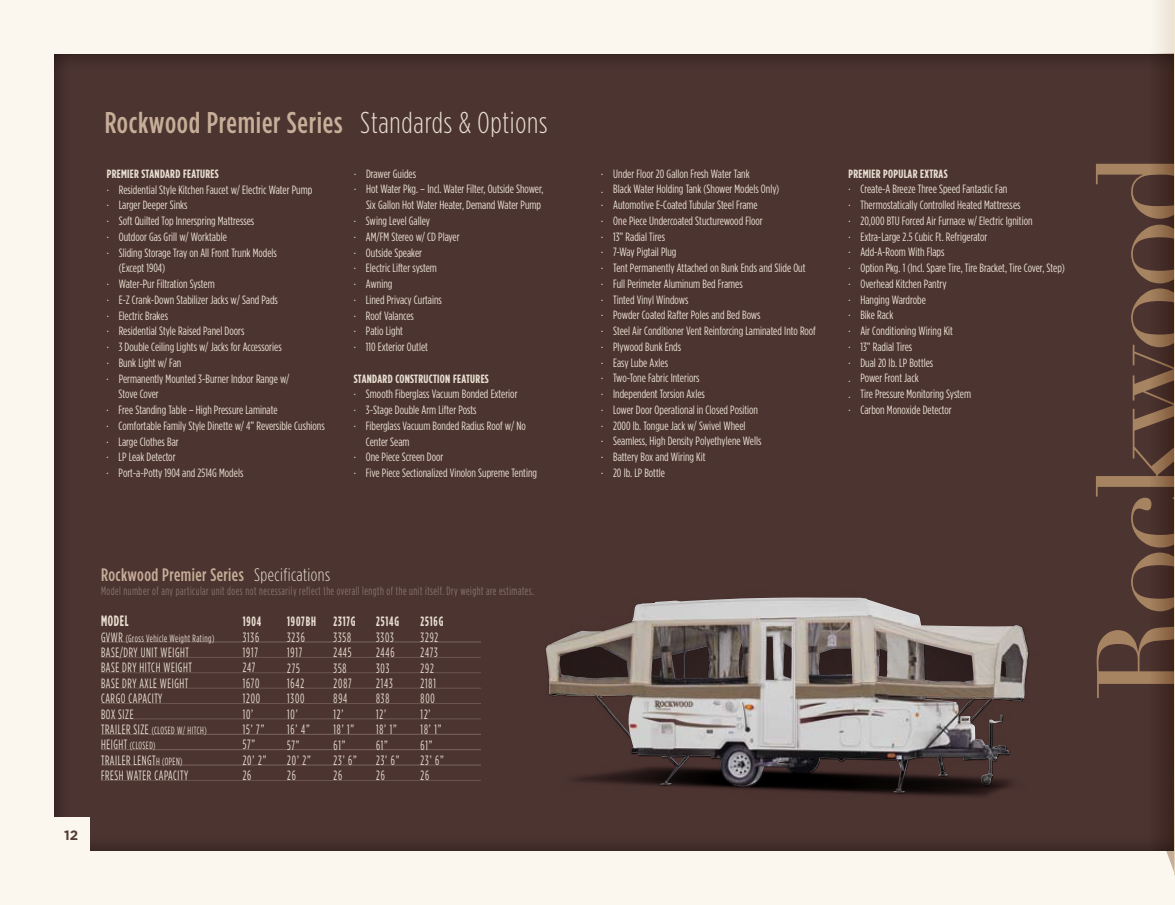
<style>
.page{position:relative;width:1175px;height:905px;background:#fff}
.page>*{position:absolute;margin:0;border:0;box-sizing:border-box;transform-origin:0 0}
.t1{font:126px "Didot";letter-spacing:-.05em;color:#a68462}
.t2{font:500 30px "Gotham Condensed";letter-spacing:.025em;color:#c7ae98}
.t3{font:500 18px "Gotham Condensed";letter-spacing:.025em;color:#c7ae98}
.t4{font:700 15px "Gotham Condensed";letter-spacing:.05em;color:#e9e0d1;scale:.85 1}
.t5{font:13.5px/15.5px "Gotham Condensed";letter-spacing:.06em;color:#e9e0d1;scale:.85 1}
.t6{font:700 13.5px "Gotham Condensed";letter-spacing:.075em;color:#e9e0d1;scale:.85 1}
.t7{font:700 13.5px "Gotham";color:#523d34}
.t8{font:12px/15.8px "Gotham Condensed";color:#e9e0d1}
.t9{font:12px "Gotham Condensed";letter-spacing:.05em;color:#88766e;scale:.85 1}
.t10{font:700 12px "Gotham Condensed";letter-spacing:.025em;color:#e9e0d1}
.t11{font:10.5px/15.3px "Gotham Condensed";letter-spacing:.05em;color:#e9e0d1;scale:.85 1}
.s1{font-weight:300;color:#e9e0d1}
.s2{font-size:13.5px}
.s3{font-size:10.5px}
</style>
<div class="page">
<div style="left:0;top:0;width:1174px;height:904px;background:#fbf7ef"></div>
<svg style="left:1155px;top:850px;width:19px;height:22px"></svg>
<div style="left:54px;top:54px;width:1120px;height:796px;background:#4c3431"></div>
<div style="left:1148px;top:0;width:26px;height:850px;background:#f4ede3"></div>
<div style="left:1147px;top:54px;width:27px;height:796px;background:#432c27"></div>
<div style="left:54px;top:54px;width:17px;height:797px;background:#452f2c"></div>
<div style="left:54px;top:834px;width:1120px;height:16px;background:#46302d"></div>
<div style="left:54px;top:54px;width:1120px;height:17px;background:#452f2c"></div>
<img style="left:545px;top:597px;width:484px;height:200px">
<img style="left:546px;top:597px;width:236px;height:191px">
<svg style="left:1174px;top:548px;width:1px;height:326px"></svg>
<hr style="left:101px;top:641px;width:380px;height:1px;background:#79665e">
<hr style="left:101px;top:657px;width:380px;height:1px;background:#6b574f">
<hr style="left:101px;top:672px;width:380px;height:1px;background:#6b574f">
<hr style="left:101px;top:687px;width:380px;height:1px;background:#6b574f">
<hr style="left:101px;top:703px;width:380px;height:1px;background:#6b574f">
<hr style="left:101px;top:718px;width:380px;height:1px;background:#6b574f">
<hr style="left:101px;top:734px;width:380px;height:1px;background:#79665e">
<hr style="left:101px;top:749px;width:380px;height:1px;background:#79665e">
<hr style="left:101px;top:764px;width:380px;height:1px;background:#79665e">
<hr style="left:101px;top:780px;width:380px;height:1px;background:#6b574f">
<div style="left:53px;top:817px;width:36px;height:34px;background:#fbf7ef"></div>
<h2 class="t2" style="left:105px;top:106px;width:444px">Rockwood Premier Series <span class="s1">Standards &amp; Options</span></h2>
<p class="t10" style="left:107px;top:167px;width:113px">PREMIER STANDARD FEATURES</p>
<p class="t8" style="left:107px;top:181px;width:207px">· Residential Style Kitchen Faucet w/ Electric Water Pump</p>
<p class="t8" style="left:107px;top:197px;width:82px">· Larger Deeper Sinks</p>
<p class="t8" style="left:107px;top:213px;width:149px">· Soft Quilted Top Innerspring Mattresses</p>
<p class="t8" style="left:107px;top:228px;width:122px">· Outdoor Gas Grill w/ Worktable</p>
<p class="t8" style="left:107px;top:244px;width:172px">· Sliding Storage Tray on All Front Trunk Models</p>
<p class="t8" style="left:119px;top:260px;width:48px">(Except 1904)</p>
<p class="t8" style="left:107px;top:276px;width:109px">· Water-Pur Filtration System</p>
<p class="t8" style="left:107px;top:291px;width:173px">· E-Z Crank-Down Stabilizer Jacks w/ Sand Pads</p>
<p class="t8" style="left:107px;top:307px;width:63px">· Electric Brakes</p>
<p class="t8" style="left:107px;top:323px;width:139px">· Residential Style Raised Panel Doors</p>
<p class="t8" style="left:107px;top:339px;width:176px">· 3 Double Ceiling Lights w/ Jacks for Accessories</p>
<p class="t8" style="left:107px;top:354px;width:76px">· Bunk Light w/ Fan</p>
<p class="t8" style="left:107px;top:370px;width:184px">· Permanently Mounted 3-Burner Indoor Range w/</p>
<p class="t8" style="left:119px;top:386px;width:42px">Stove Cover</p>
<p class="t8" style="left:107px;top:402px;width:172px">· Free Standing Table – High Pressure Laminate</p>
<p class="t8" style="left:107px;top:417px;width:220px">· Comfortable Family Style Dinette w/ 4” Reversible Cushions</p>
<p class="t8" style="left:107px;top:433px;width:74px">· Large Clothes Bar</p>
<p class="t8" style="left:107px;top:449px;width:70px">· LP Leak Detector</p>
<p class="t8" style="left:107px;top:465px;width:138px">· Port-a-Potty 1904 and 2514G Models</p>
<p class="t8" style="left:354px;top:165px;width:64px">· Drawer Guides</p>
<p class="t8" style="left:354px;top:181px;width:191px">· Hot Water Pkg. – Incl. Water Filter, Outside Shower,</p>
<p class="t8" style="left:366px;top:197px;width:176px">Six Gallon Hot Water Heater, Demand Water Pump</p>
<p class="t8" style="left:354px;top:213px;width:77px">· Swing Level Galley</p>
<p class="t8" style="left:354px;top:228px;width:107px">· AM/FM Stereo w/ CD Player</p>
<p class="t8" style="left:354px;top:244px;width:70px">· Outside Speaker</p>
<p class="t8" style="left:354px;top:260px;width:84px">· Electric Lifter system</p>
<p class="t8" style="left:354px;top:276px;width:40px">· Awning</p>
<p class="t8" style="left:354px;top:291px;width:89px">· Lined Privacy Curtains</p>
<p class="t8" style="left:354px;top:307px;width:62px">· Roof Valances</p>
<p class="t8" style="left:354px;top:323px;width:50px">· Patio Light</p>
<p class="t8" style="left:354px;top:339px;width:75px">· 110 Exterior Outlet</p>
<p class="t10" style="left:354px;top:371px;width:10px">STANDARD</p>
<p class="t10" style="left:395px;top:371px;width:10px">CONSTRUCTION</p>
<p class="t10" style="left:453px;top:371px;width:10px">FEATURES</p>
<p class="t8" style="left:354px;top:386px;width:165px">· Smooth Fiberglass Vacuum Bonded Exterior</p>
<p class="t8" style="left:354px;top:402px;width:124px">· 3-Stage Double Arm Lifter Posts</p>
<p class="t8" style="left:354px;top:417px;width:173px">· Fiberglass Vacuum Bonded Radius Roof w/ No</p>
<p class="t8" style="left:366px;top:433px;width:45px">Center Seam</p>
<p class="t8" style="left:354px;top:449px;width:91px">· One Piece Screen Door</p>
<p class="t8" style="left:354px;top:465px;width:185px">· Five Piece Sectionalized Vinolon Supreme Tenting</p>
<p class="t7" style="left:64px;top:827px;width:15px">12</p>
<h3 class="t3" style="left:101px;top:565px;width:230px">Rockwood Premier Series <span class="s1">Specifications</span></h3>
<p class="t9" style="left:101px;top:584px;width:511px">Model number of any particular unit does not necessarily reflect the overall length of the unit itself. Dry weight are estimates.</p>
<p class="t4" style="left:101px;top:612px;width:34px">MODEL</p>
<p class="t11" style="left:101px;top:630px;width:135px"><span class="s2">GVWR</span> (Gross Vehicle Weight Rating)</p>
<p class="t5" style="left:101px;top:644px;width:108px">BASE/DRY UNIT WEIGHT<br>BASE DRY HITCH WEIGHT<br>BASE DRY AXLE WEIGHT<br>CARGO CAPACITY<br>BOX SIZE</p>
<p class="t11" style="left:101px;top:722px;width:126px"><span class="s2">TRAILER SIZE</span> (CLOSED W/ HITCH)<br><span class="s2">HEIGHT</span> (CLOSED)</p>
<p class="t5" style="left:101px;top:752px;width:104px">TRAILER LENGT<span class="s3">H (OPEN)<br></span>FRESH WATER CAPACITY</p>
<p class="t6" style="left:243px;top:614px;width:23px">1904</p>
<p class="t5" style="left:243px;top:629px;width:29px">3136<br>1917<br>247<br>1670<br>1200<br>10’<br>15’ 7”<br>57”<br>20’ 2”<br>26</p>
<p class="t6" style="left:287px;top:614px;width:35px">1907BH</p>
<p class="t5" style="left:287px;top:629px;width:29px">3236<br>1917<br>275<br>1642<br>1300<br>10’<br>16’ 4”<br>57”<br>20’ 2”<br>26</p>
<p class="t6" style="left:333px;top:614px;width:27px">2317G</p>
<p class="t5" style="left:333px;top:629px;width:29px">3358<br>2445<br>358<br>2087<br>894<br>12’<br>18’ 1”<br>61”<br>23’ 6”<br>26</p>
<p class="t6" style="left:376px;top:614px;width:28px">2514G</p>
<p class="t5" style="left:376px;top:629px;width:29px">3303<br>2446<br>303<br>2143<br>838<br>12’<br>18’ 1”<br>61”<br>23’ 6”<br>26</p>
<p class="t6" style="left:420px;top:614px;width:28px">2516G</p>
<p class="t5" style="left:420px;top:629px;width:29px">3292<br>2473<br>292<br>2181<br>800<br>12’<br>18’ 1”<br>61”<br>23’ 6”<br>26</p>
<p class="t8" style="left:601px;top:165px;width:216px">· Under Floor 20 Gallon Fresh Water Tank<br>. Black Water Holding Tank (Shower Models Only)<br>· Automotive E-Coated Tubular Steel Frame<br>· One Piece Undercoated Stucturewood Floor<br>· 13” Radial Tires<br>· 7-Way Pigtail Plug<br>· Tent Permanently Attached on Bunk Ends and Slide Out<br>· Full Perimeter Aluminum Bed Frames<br>· Tinted Vinyl Windows<br>· Powder Coated Rafter Poles and Bed Bows<br>· Steel Air Conditioner Vent Reinforcing Laminated Into Roof · Plywood Bunk Ends<br>· Easy Lube Axles<br>· Two-Tone Fabric Interiors<br>· Independent Torsion Axles<br>· Lower Door Operational in Closed Position<br>· 2000 lb. Tongue Jack w/ Swivel Wheel<br>· Seamless, High Density Polyethylene Wells<br>· Battery Box and Wiring Kit<br>· 20 lb. LP Bottle</p>
<p class="t10" style="left:848px;top:166px;width:101px">PREMIER POPULAR EXTRAS</p>
<p class="t8" style="left:848px;top:181px;width:218px">· Create-A Breeze Three Speed Fantastic Fan<br>· Thermostatically Controlled Heated Mattresses<br>· 20,000 BTU Forced Air Furnace w/ Electric Ignition<br>· Extra-Large 2.5 Cubic Ft. Refrigerator<br>· Add-A-Room With Flaps<br>· Option Pkg. 1 (Incl. Spare Tire, Tire Bracket, Tire Cover, Step) · Overhead Kitchen Pantry<br>· Hanging Wardrobe<br>· Bike Rack<br>· Air Conditioning Wiring Kit<br>· 13” Radial Tires<br>· Dual 20 lb. LP Bottles<br>. Power Front Jack<br>. Tire Pressure Monitoring System<br>· Carbon Monoxide Detector</p>
<h1 class="t1" style="left:1067px;top:701px;width:552px;rotate:-90deg">Rockwood</h1>
</div>
